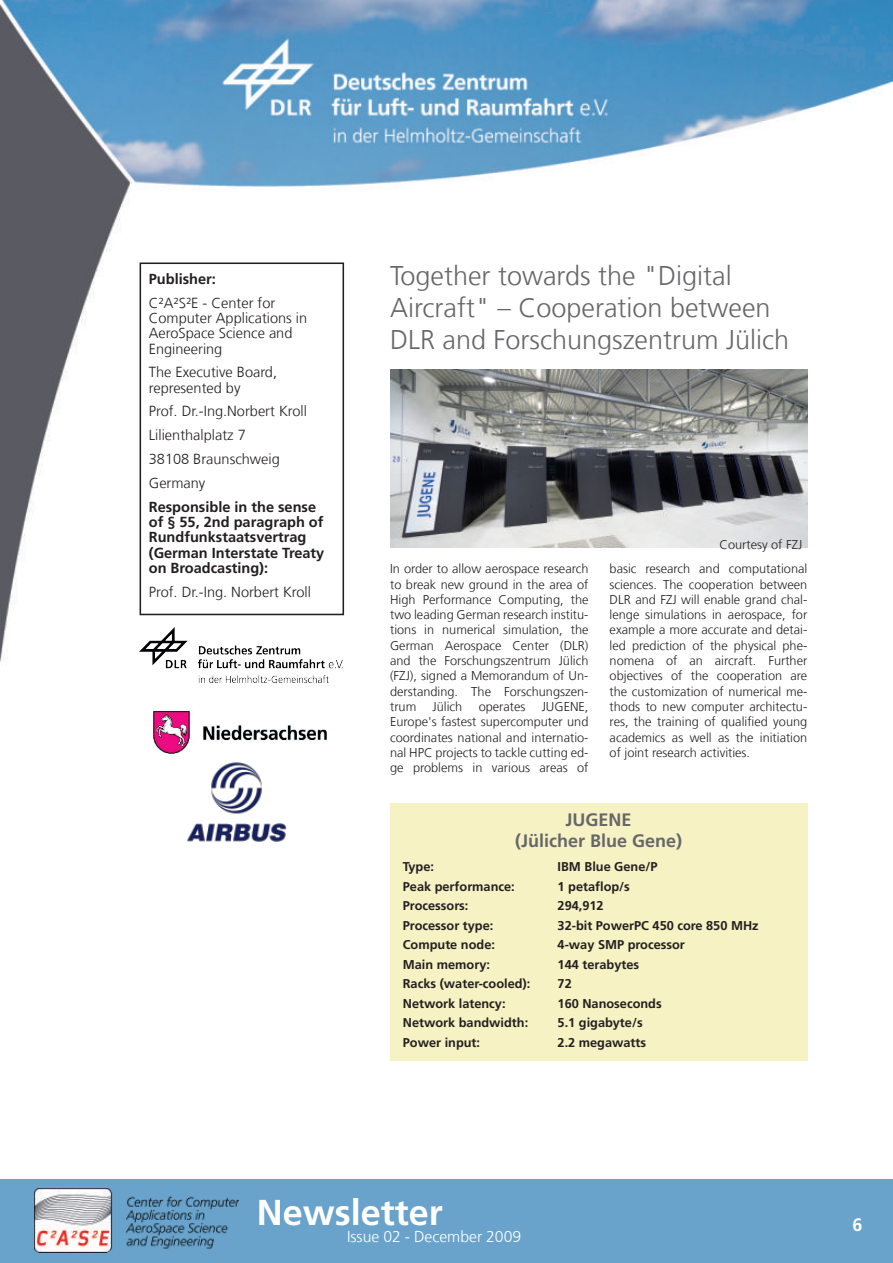
<style>
.page{position:relative;width:893px;height:1263px;background:#fff}
.page>*{position:absolute;margin:0;border:0;box-sizing:border-box;transform-origin:0 0}
.t1{font:700 36px "Frutiger";color:#fff}
.t2{font:300 27px/32.2px "Frutiger";color:#67676a}
.t3{font:700 18px/21.6px "Frutiger";color:#67676a;text-align:center}
.t4{font:700 18px "Frutiger";color:#fff}
.t5{font:300 15.75px "Frutiger";color:#fff}
.t6{font:300 14.55px/15.3px "Frutiger";color:#231f20}
.t7{font:700 14.55px/15.3px "Frutiger";color:#231f20}
.t8{font:300 12.75px/15.3px "Frutiger";color:#231f20;text-align:justify}
.t9{font:700 12.75px "Frutiger";color:#231f20}
</style>
<div class="page">
<img style="left:0;top:0;width:893px;height:1180px">
<div style="left:0;top:1180px;width:893px;height:83px;background:#69a3cb"></div>
<img style="left:34px;top:1188px;width:205px;height:64px">
<div style="left:390px;top:803px;width:418px;height:257px;background:#f6f2c3"></div>
<img style="left:390px;top:369px;width:418px;height:178px">
<div style="left:140px;top:262px;width:204px;height:353px;border:2px solid #231f20"></div>
<img style="left:185px;top:759px;width:103px;height:86px">
<img style="left:153px;top:692px;width:177px;height:61px">
<img style="left:139px;top:628px;width:203px;height:54px">
<p class="t7" style="left:149px;top:272px;width:69px">Publisher:</p>
<p class="t6" style="left:149px;top:296px;width:160px">C²A²S²E - Center for<br>Computer Applications in<br>AeroSpace Science and<br>Engineering</p>
<p class="t6" style="left:149px;top:366px;width:130px">The Executive Board, represented by</p>
<p class="t6" style="left:149px;top:401px;width:160px;line-height:23.9px">Prof. Dr.-Ing.Norbert Kroll<br>Lilienthalplatz 7<br>38108 Braunschweig<br>Germany</p>
<p class="t7" style="left:149px;top:500px;width:177px">Responsible in the sense of § 55, 2nd paragraph of<br>Rundfunkstaatsvertrag (German Interstate Treaty on Broadcasting):</p>
<p class="t6" style="left:149px;top:585px;width:164px">Prof. Dr.-Ing. Norbert Kroll</p>
<h2 class="t2" style="left:390px;top:262px;width:401px">Together towards the "Digital<br>Aircraft" – Cooperation between<br>DLR and Forschungszentrum Jülich</h2>
<p class="t8" style="left:390px;top:562px;width:200px">In order to allow aerospace research to break new ground in the area of High Performance Computing, the two leading German research institu&shy;tions in numerical simulation, the German Aerospace Center (DLR) and the Forschungszentrum Jülich (FZJ), signed a Memorandum of Un&shy;derstanding. The Forschungszen&shy;trum</p>
<p class="t8" style="left:433px;top:700px;width:31px">Jülich</p>
<p class="t8" style="left:479px;top:700px;width:48px">operates</p>
<p class="t8" style="left:390px;top:700px;width:200px;text-indent:152px">JUGENE, Europe's fastest supercomputer und coordinates national and internatio&shy;nal HPC projects to tackle cutting ed&shy;ge problems in various areas of</p>
<p class="t8" style="left:719px;top:538px;width:84px">Courtesy of FZJ</p>
<p class="t8" style="left:610px;top:562px;width:199px">basic research and computational sciences. The cooperation between DLR and FZJ will enable grand chal&shy;lenge simulations in aerospace, for example a more accurate and detai&shy;led prediction of the physical phe&shy;nomena of an aircraft. Further objectives of the cooperation are the customization of numerical me&shy;thods to new computer architectu&shy;res, the training of qualified young academics as well as the initiation of joint research activities.</p>
<h3 class="t3" style="left:515px;top:810px;width:169px">JUGENE<br>(Jülicher Blue Gene)</h3>
<p class="t9" style="left:403px;top:861px;width:33px">Type:</p>
<p class="t9" style="left:558px;top:861px;width:101px">IBM Blue Gene/P</p>
<p class="t9" style="left:403px;top:881px;width:113px">Peak performance:</p>
<p class="t9" style="left:558px;top:881px;width:74px">1 petaflop/s</p>
<p class="t9" style="left:403px;top:900px;width:67px">Processors:</p>
<p class="t9" style="left:558px;top:900px;width:48px">294,912</p>
<p class="t9" style="left:403px;top:920px;width:92px">Processor type:</p>
<p class="t9" style="left:558px;top:920px;width:203px">32-bit PowerPC 450 core 850 MHz</p>
<p class="t9" style="left:403px;top:939px;width:94px">Compute node:</p>
<p class="t9" style="left:558px;top:939px;width:129px">4-way SMP processor</p>
<p class="t9" style="left:403px;top:959px;width:89px">Main memory:</p>
<p class="t9" style="left:558px;top:959px;width:83px">144 terabytes</p>
<p class="t9" style="left:403px;top:979px;width:129px">Racks (water-cooled):</p>
<p class="t9" style="left:558px;top:979px;width:16px">72</p>
<p class="t9" style="left:403px;top:998px;width:104px">Network latency:</p>
<p class="t9" style="left:558px;top:998px;width:106px">160 Nanoseconds</p>
<p class="t9" style="left:403px;top:1018px;width:127px">Network bandwidth:</p>
<p class="t9" style="left:558px;top:1018px;width:87px">5.1 gigabyte/s</p>
<p class="t9" style="left:403px;top:1037px;width:79px">Power input:</p>
<p class="t9" style="left:558px;top:1037px;width:90px">2.2 megawatts</p>
<h1 class="t1" style="left:257px;top:1198px;width:188px">Newsletter</h1>
<p class="t5" style="left:347px;top:1230px;width:176px">Issue 02 - December 2009</p>
<h3 class="t4" style="left:852px;top:1217px;width:12px">6</h3>
</div>
